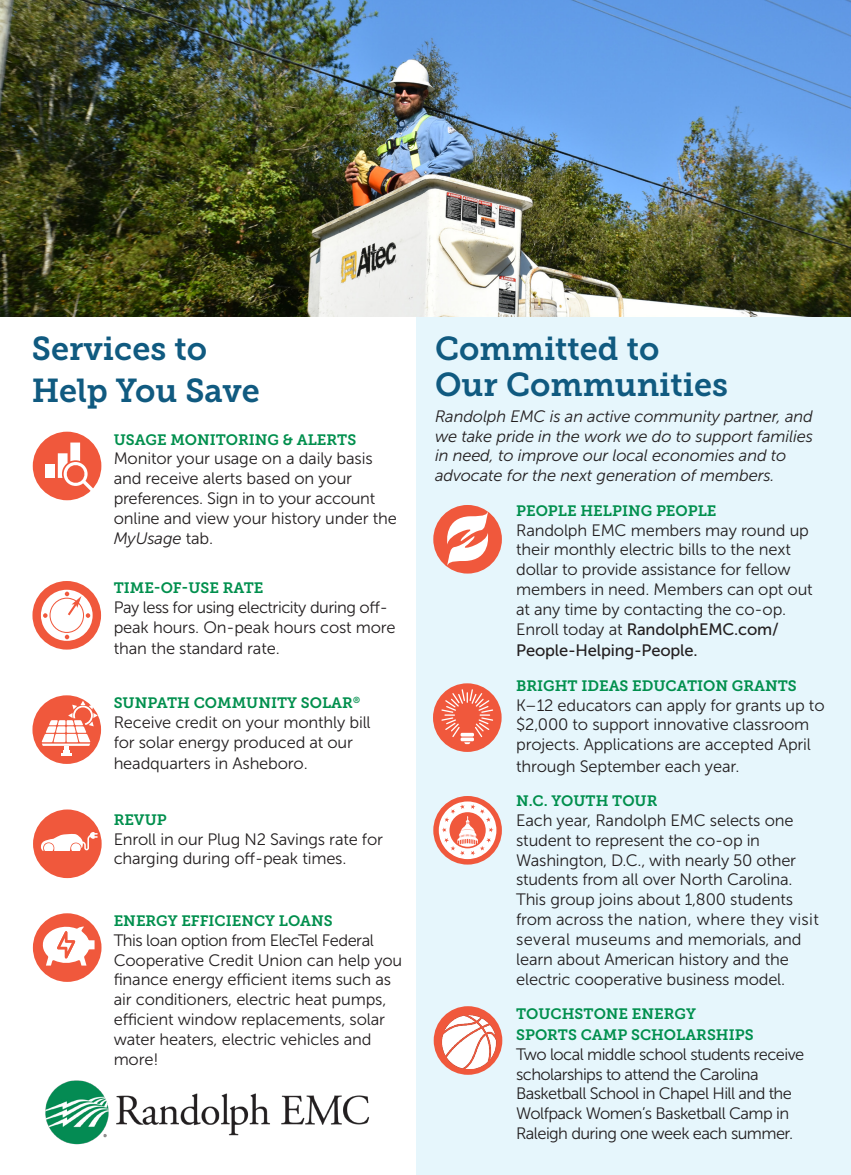
<style>
.page{position:relative;width:851px;height:1175px;background:#fff}
.page>*{position:absolute;margin:0;border:0;box-sizing:border-box;transform-origin:0 0}
.t1{font:33px/36px "Museo Slab 700";color:#105a80}
.t2{font:16.5px/19.8px "Museo Sans 300";letter-spacing:-.01em;color:#231f20}
.t3{font:16.5px/19.8px "Museo Sans 300";letter-spacing:-.035em;color:#231f20}
.t4{font:italic 16.5px/19.8px "Museo Sans 300";letter-spacing:-.01em;color:#231f20}
.t5{font:16.5px/19.8px "Museo Sans 300";letter-spacing:-.03em;color:#231f20}
.t6{font:16.5px "Museo Sans 500";letter-spacing:-.01em;color:#231f20}
.t7{font:15px/21px "Museo Slab 700";color:#008f4d}
.s1{font-style:italic}
.s2{font-family:"Museo Sans 500"}
</style>
<div class="page">
<div style="left:416px;top:316px;width:434px;height:858px;background:#e6f6fc"></div>
<img style="left:45px;top:1080px;width:325px;height:65px">
<img style="left:0;top:0;width:850px;height:316px">
<div style="left:33px;top:431px;width:68px;height:69px;background:#f0583c;border-radius:50%"></div>
<div style="left:45px;top:464px;width:10px;height:14px;background:#fff"></div>
<svg style="left:58px;top:442px;width:38px;height:52px"></svg>
<div style="left:32px;top:581px;width:69px;height:68px;background:#f0583c;border-radius:50%"></div>
<svg style="left:41px;top:590px;width:52px;height:51px"></svg>
<div style="left:32px;top:695px;width:69px;height:69px;background:#f0583c;border-radius:50%"></div>
<svg style="left:42px;top:700px;width:56px;height:55px"></svg>
<div style="left:33px;top:809px;width:69px;height:69px;background:#f0583c;border-radius:50%"></div>
<svg style="left:41px;top:832px;width:57px;height:18px"></svg>
<div style="left:33px;top:913px;width:68px;height:68px;background:#f0583c;border-radius:50%"></div>
<svg style="left:42px;top:926px;width:53px;height:39px"></svg>
<div style="left:433px;top:505px;width:69px;height:68px;background:#f0583c;border-radius:50%"></div>
<svg style="left:444px;top:511px;width:46px;height:55px"></svg>
<div style="left:433px;top:683px;width:68px;height:69px;background:#f0583c;border-radius:50%"></div>
<svg style="left:441px;top:689px;width:52px;height:55px"></svg>
<div style="left:433px;top:796px;width:69px;height:68px;background:#f0583c;border-radius:50%"></div>
<svg style="left:439px;top:801px;width:57px;height:58px"></svg>
<div style="left:433px;top:1006px;width:69px;height:68px;background:#f0583c;border-radius:50%"></div>
<img style="left:441px;top:1014px;width:55px;height:55px">
<p class="t1" style="left:32px;top:331px;width:177px">Services to</p>
<p class="t1" style="left:32px;top:373px;width:230px">Help You Save</p>
<p class="t7" style="left:114px;top:429px;width:244px">USAGE MONITORING &amp; ALERTS</p>
<p class="t2" style="left:114px;top:449px;width:285px">Monitor your usage on a daily basis and receive alerts based on your preferences. Sign in to your account online and view your history under the<br><span class="s1">MyUsage</span> tab.</p>
<p class="t7" style="left:114px;top:577px;width:151px">TIME-OF-USE RATE</p>
<p class="t5" style="left:114px;top:597px;width:283px">Pay less for using electricity during off&shy;peak hours. On-peak hours cost more</p>
<p class="t2" style="left:114px;top:639px;width:167px">than the standard rate.</p>
<p class="t7" style="left:114px;top:692px;width:248px">SUNPATH COMMUNITY SOLAR<sup>®</sup></p>
<p class="t2" style="left:114px;top:712px;width:258px">Receive credit on your monthly bill for solar energy produced at our</p>
<p class="t2" style="left:114px;top:754px;width:195px">headquarters in Asheboro.</p>
<p class="t7" style="left:114px;top:809px;width:55px">REVUP</p>
<p class="t2" style="left:114px;top:829px;width:271px">Enroll in our Plug N2 Savings rate for charging during off-peak times.</p>
<p class="t7" style="left:114px;top:910px;width:220px">ENERGY EFFICIENCY LOANS</p>
<p class="t2" style="left:114px;top:930px;width:290px">This loan option from ElecTel Federal Cooperative Credit Union can help you finance energy efficient items such as air conditioners, electric heat pumps, efficient window replacements, solar water heaters, electric vehicles and more!</p>
<p class="t1" style="left:435px;top:331px;width:294px">Committed to<br>Our Communities</p>
<p class="t4" style="left:435px;top:406px;width:379px">Randolph EMC is an active community partner, and we take pride in the work we do to support families in need, to improve our local economies and to advocate for the next generation of members.</p>
<p class="t7" style="left:516px;top:500px;width:202px">PEOPLE HELPING PEOPLE</p>
<p class="t2" style="left:516px;top:520px;width:298px">Randolph EMC members may round up their monthly electric bills to the next dollar to provide assistance for fellow members in need. Members can opt out at any time by contacting the co-op.<br>Enroll today at <span class="s2">RandolphEMC.com/</span></p>
<p class="t6" style="left:516px;top:641px;width:183px">People- Helping- People.</p>
<p class="t7" style="left:516px;top:675px;width:282px">BRIGHT IDEAS EDUCATION GRANTS</p>
<p class="t2" style="left:516px;top:695px;width:310px">K–12 educators can apply for grants up to $2,000 to support innovative classroom projects. Applications are accepted April</p>
<p class="t2" style="left:516px;top:756px;width:225px">through September each year.</p>
<p class="t7" style="left:516px;top:790px;width:143px">N.C. YOUTH TOUR</p>
<p class="t2" style="left:516px;top:810px;width:304px">Each year, Randolph EMC selects one student to represent the co-op in Washington, D.C., with nearly 50 other students from all over North Carolina.<br>This group joins about 1,800 students from across the nation, where they visit several museums and memorials, and learn about American history and the electric cooperative business model.</p>
<p class="t7" style="left:516px;top:1003px;width:239px">TOUCHSTONE ENERGY<br>SPORTS CAMP SCHOLARSHIPS</p>
<p class="t3" style="left:516px;top:1044px;width:289px">Two local middle school students receive scholarships to attend the Carolina Basketball School in Chapel Hill and the Wolfpack Women’s Basketball Camp in Raleigh during one week each summer.</p>
</div>
